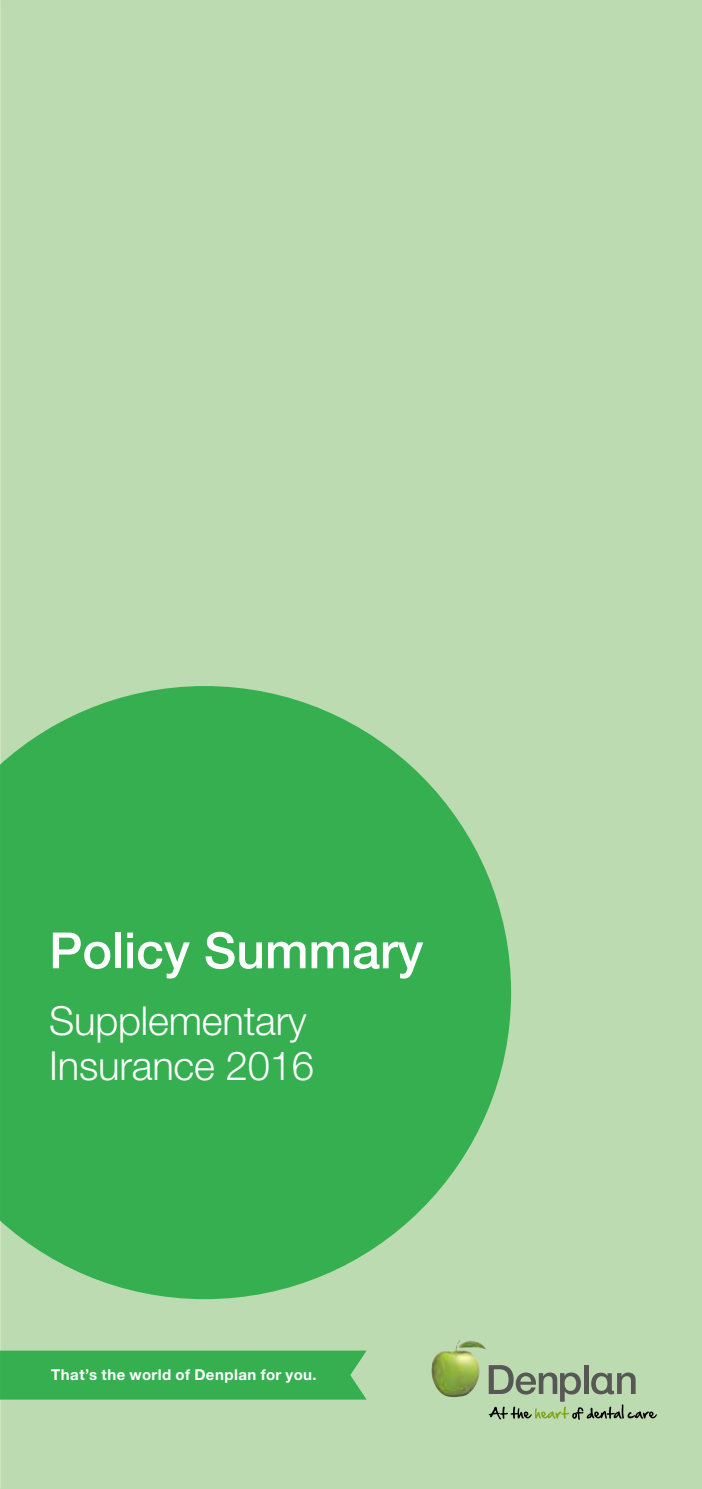
<style>
.page{position:relative;width:702px;height:1489px;background:#fff}
.page>*{position:absolute;margin:0;border:0;box-sizing:border-box;transform-origin:0 0}
.t1{font:500 50px "Helvetica Neue LT Std";color:#fff}
.t2{font:300 40px/45px "Helvetica Neue LT Std";letter-spacing:-.005em;color:#fff}
.t3{font:700 15px "Helvetica Neue LT Std";letter-spacing:.03em;color:#fff}
</style>
<div class="page">
<div style="left:0;top:0;width:702px;height:1488px;background:#bddbb0"></div>
<img style="left:0;top:0;width:1px;height:1488px">
<svg style="left:0;top:686px;width:511px;height:612px;fill:#35af50"></svg>
<div style="left:0;top:1350px;width:366px;height:49px;background:#35af50"></div>
<svg style="left:488px;top:1365px;width:169px;height:54px"></svg>
<img style="left:431px;top:1340px;width:55px;height:57px">
<h1 class="t1" style="left:49px;top:920px;width:376px">Policy Summary</h1>
<h2 class="t2" style="left:49px;top:996px;width:266px">Supplementary<br>Insurance 2016</h2>
<p class="t3" style="left:51px;top:1365px;width:267px">That’s the world of Denplan for you.</p>
</div>
